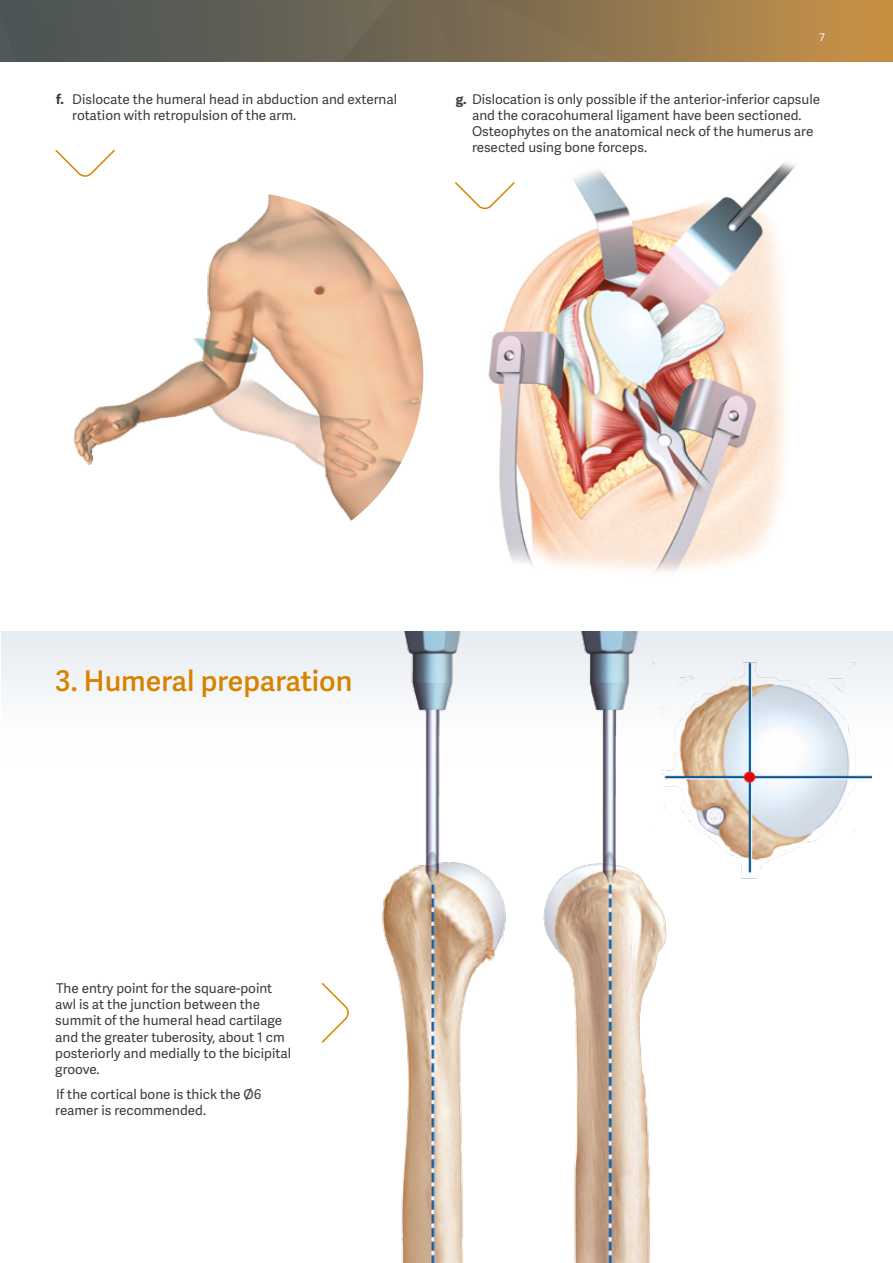
<style>
.page{position:relative;width:893px;height:1263px;background:#fff}
.page>*{position:absolute;margin:0;border:0;box-sizing:border-box;transform-origin:0 0}
.t1{font:600 28.5px "Adelle Sans";color:#d78300}
.t2{font:13.5px/16.2px "Adelle Sans";color:#3c3c3b}
.t3{font:10.5px "Adelle Sans";color:#fff}
.s1{font-weight:700}
</style>
<div class="page">
<img style="left:0;top:0;width:893px;height:61px">
<div style="left:1px;top:631px;width:892px;height:136px;background:linear-gradient(to bottom,#e8edf1,#fff)"></div>
<img style="left:488px;top:162px;width:307px;height:411px">
<img style="left:73px;top:194px;width:349px;height:327px">
<svg style="left:55px;top:149px;width:60px;height:28px"></svg>
<svg style="left:455px;top:181px;width:61px;height:30px"></svg>
<img style="left:378px;top:631px;width:493px;height:632px">
<svg style="left:321px;top:983px;width:28px;height:60px"></svg>
<p class="t3" style="left:820px;top:31px;width:7px">7</p>
<p class="t2" style="left:72px;top:91px;width:326px;text-indent:-16px"><span class="s1">f.</span> Dislocate the humeral head in abduction and external rotation with retropulsion of the arm.</p>
<p class="t2" style="left:472px;top:91px;width:350px;text-indent:-16px"><span class="s1">g.</span> Dislocation is only possible if the anterior-inferior capsule and the coracohumeral ligament have been sectioned.<br>Osteophytes on the anatomical neck of the humerus are resected using bone forceps.</p>
<h1 class="t1" style="left:55px;top:665px;width:299px">3. Humeral preparation</h1>
<p class="t2" style="left:55px;top:981px;width:237px">The entry point for the square-point awl is at the junction between the summit of the humeral head cartilage and the greater tuberosity, about 1 cm posteriorly and medially to the bicipital groove.</p>
<p class="t2" style="left:55px;top:1086px;width:208px">If the cortical bone is thick the Ø6 reamer is recommended.</p>
</div>
